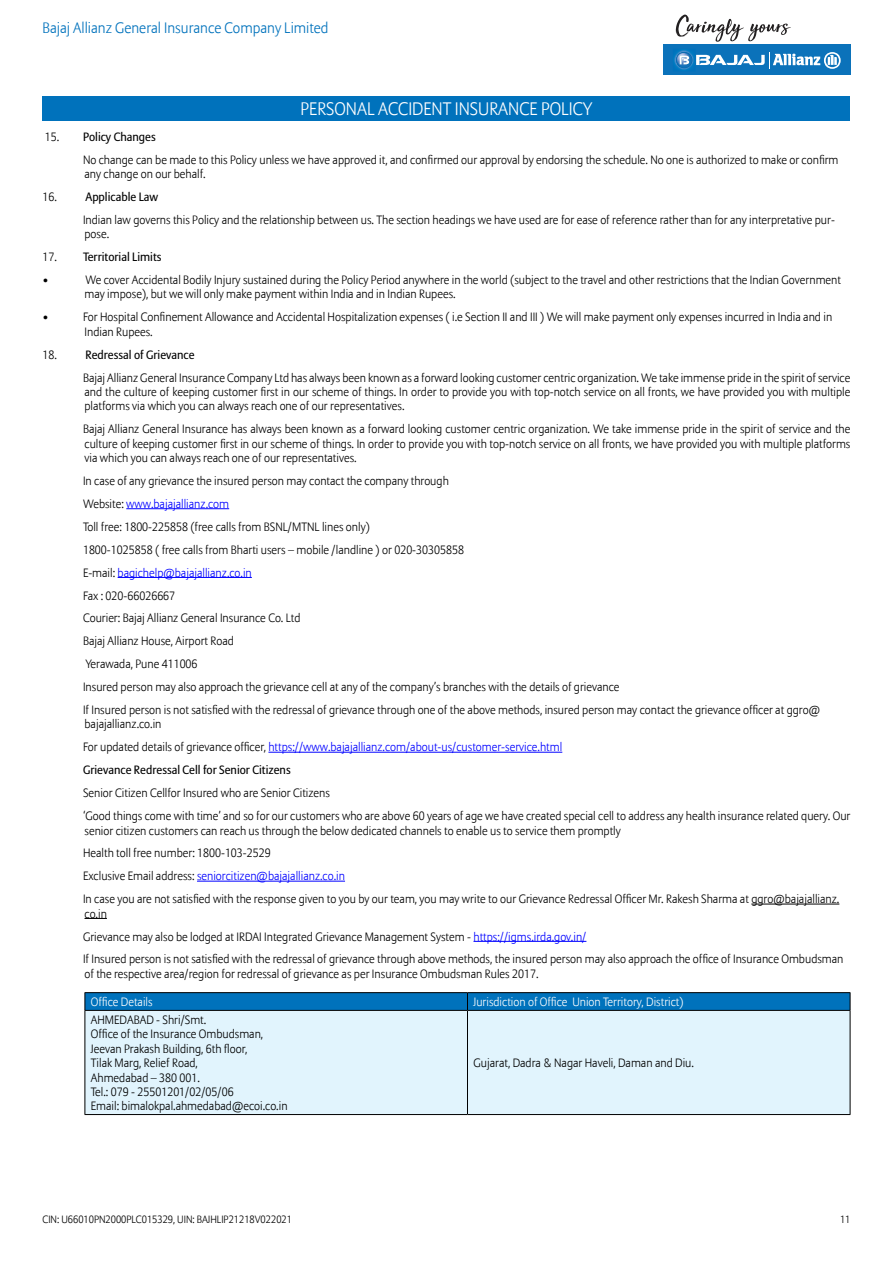
<style>
.page{position:relative;width:893px;height:1263px;background:#fff}
.page>*{position:absolute;margin:0;border:0;box-sizing:border-box;transform-origin:0 0}
.t1{font:300 18px "Allianz Sans";color:#fff}
.t2{font:300 15px "Allianz Sans";color:#0072bc}
.t3{font:300 12px/23px "Allianz Sans";color:#000}
.t4{font:300 12px/23px "Allianz Sans";color:#00f}
.t5{font:300 12px "Allianz Sans";color:#fff}
.t6{font:12px/23px "Allianz Sans";color:#000}
.t7{font:300 10.5px "Allianz Sans";color:#000}
.s1{font-weight:400}
.s2{font-weight:300}
.s3{color:#00f}
.s4{color:#000}
.s5{font-weight:400;color:#000}
</style>
<div class="page">
<div style="left:43px;top:96px;width:807px;height:24px;background:#0072bc"></div>
<div style="left:663px;top:45px;width:187px;height:30px;background:#0b72ba"></div>
<img style="left:673px;top:49px;width:22px;height:22px">
<svg style="left:675px;top:51px;width:166px;height:18px"></svg>
<svg style="left:676px;top:15px;width:115px;height:27px"></svg>
<hr style="left:126px;top:508px;width:103px;height:1px;background:#00f">
<hr style="left:118px;top:577px;width:134px;height:1px;background:#00f">
<hr style="left:268px;top:752px;width:294px;height:1px;background:#00f">
<hr style="left:197px;top:881px;width:148px;height:1px;background:#00f">
<hr style="left:751px;top:904px;width:88px;height:1px;background:#000">
<svg style="left:85px;top:918px;width:22px;height:1px"></svg>
<hr style="left:473px;top:941px;width:113px;height:1px;background:#00f">
<div style="left:86px;top:1011px;width:764px;height:103px;background:#e1f4fd"></div>
<hr style="left:85px;top:1011px;width:1px;height:103px;background:#000">
<hr style="left:467px;top:1011px;width:1px;height:103px;background:#000">
<hr style="left:850px;top:1011px;width:1px;height:103px;background:#000">
<hr style="left:85px;top:1114px;width:382px;height:1px;background:#000">
<hr style="left:467px;top:1114px;width:383px;height:1px;background:#000">
<hr style="left:85px;top:992px;width:382px;height:1px;background:#000">
<hr style="left:467px;top:992px;width:383px;height:1px;background:#000">
<svg style="left:85px;top:993px;width:766px;height:17px;background:#006fb8"></svg>
<hr style="left:85px;top:1010px;width:382px;height:1px;background:#000">
<hr style="left:467px;top:1010px;width:383px;height:1px;background:#000">
<p class="t2" style="left:43px;top:19px;width:288px">Bajaj Allianz General Insurance Company Limited</p>
<h1 class="t1" style="left:301px;top:98px;width:293px">Personal Accident Insurance Policy</h1>
<p class="t3" style="left:83px;top:126px;width:757px;text-indent:-38px">15. <span class="s1">Policy Changes<br></span>No change can be made to this Policy unless we have approved it, and confirmed our approval by endorsing the schedule. No one is authorized to make or confirm</p>
<p class="t3" style="left:85px;top:163px;width:123px">any change on our behalf.</p>
<p class="t3" style="left:83px;top:186px;width:753px;text-indent:-40px">16. <span class="s1">Applicable Law<br></span>Indian law governs this Policy and the relationship between us. The section headings we have used are for ease of reference rather than for any interpretative pur-</p>
<p class="t3" style="left:85px;top:223px;width:26px">pose.</p>
<p class="t6" style="left:43px;top:245px;width:121px"><span class="s2">17.</span> Territorial Limits <span class="s2">•</span></p>
<p class="t3" style="left:85px;top:273px;width:758px;line-height:14.4px">We cover Accidental Bodily Injury sustained during the Policy Period anywhere in the world (subject to the travel and other restrictions that the Indian Government may impose), but we will only make payment within India and in Indian Rupees.</p>
<p class="t3" style="left:43px;top:306px;width:8px">•</p>
<p class="t3" style="left:83px;top:310px;width:751px;line-height:14.4px">For Hospital Confinement Allowance and Accidental Hospitalization expenses ( i.e Section II and III ) We will make payment only expenses incurred in India and in<br>Indian Rupees.</p>
<p class="t3" style="left:83px;top:343px;width:769px;text-indent:-40px">18. <span class="s1">Redressal of Grievance<br></span>Bajaj Allianz General Insurance Company Ltd has always been known as a forward looking customer centric organization. We take immense pride in the spirit of service</p>
<p class="t3" style="left:85px;top:385px;width:767px;line-height:14.4px">and the culture of keeping customer first in our scheme of things. In order to provide you with top-notch service on all fronts, we have provided you with multiple platforms via which you can always reach one of our representatives.</p>
<p class="t3" style="left:83px;top:422px;width:769px;line-height:14.4px;text-align:justify">Bajaj Allianz General Insurance has always been known as a forward looking customer centric organization. We take immense pride in the spirit of service and the culture of keeping customer first in our scheme of things. In order to provide you with top-notch service on all fronts, we have provided you with multiple platforms via which you can always reach one of our representatives.</p>
<p class="t3" style="left:83px;top:470px;width:739px">In case of any grievance the insured person may contact the company through<br>Website: <span class="s3">www.bajajallianz.com<br></span>Toll free: 1800-225858 (free calls from BSNL/MTNL lines only)<br>1800-1025858 ( free calls from Bharti users – mobile /landline ) or 020-30305858<br>E-mail: <span class="s3">bagichelp@bajajallianz.co.in<br></span>Fax : 020-66026667<br>Courier: Bajaj Allianz General Insurance Co. Ltd<br>Bajaj Allianz House, Airport Road<br>Yerawada, Pune 411006<br>Insured person may also approach the grievance cell at any of the company’s branches with the details of grievance<br>If Insured person is not satisfied with the redressal of grievance through one of the above methods, insured person may contact the grievance officer at ggro@</p>
<p class="t4" style="left:83px;top:713px;width:481px"><span class="s4">bajajallianz.co.in<br>For updated details of grievance officer,</span> https://www.bajajallianz.com/about-us/customer-service.html<br><span class="s5">Grievance Redressal Cell for Senior Citizens</span></p>
<p class="t3" style="left:83px;top:782px;width:769px">Senior Citizen Cellfor Insured who are Senior Citizens<br>‘Good things come with time’ and so for our customers who are above 60 years of age we have created special cell to address any health insurance related query. Our</p>
<p class="t3" style="left:83px;top:819px;width:758px">senior citizen customers can reach us through the below dedicated channels to enable us to service them promptly<br>Health toll free number: 1800-103-2529<br>Exclusive Email address: <span class="s3">seniorcitizen@bajajallianz.co.in<br></span>In case you are not satisfied with the response given to you by our team, you may write to our Grievance Redressal Officer Mr. Rakesh Sharma at ggro@bajajallianz.</p>
<p class="t3" style="left:83px;top:902px;width:762px">co.in<br>Grievance may also be lodged at IRDAI Integrated Grievance Management System - <span class="s3">https://igms.irda.gov.in/<br></span>If Insured person is not satisfied with the redressal of grievance through above methods, the insured person may also approach the office of Insurance Ombudsman</p>
<p class="t3" style="left:85px;top:963px;width:455px">of the respective area/region for redressal of grievance as per Insurance Ombudsman Rules 2017.</p>
<p class="t5" style="left:91px;top:995px;width:63px">Office Details</p>
<p class="t5" style="left:473px;top:995px;width:212px">Jurisdiction of Office Union Territory, District)</p>
<p class="t3" style="left:91px;top:1013px;width:198px;line-height:14.4px">AHMEDABAD - Shri/Smt.<br>Office of the Insurance Ombudsman,<br>Jeevan Prakash Building, 6th floor,<br>Tilak Marg, Relief Road,<br>Ahmedabad – 380 001.<br>Tel.: 079 - 25501201/02/05/06<br>Email: bimalokpal.ahmedabad@ecoi.co.in</p>
<p class="t3" style="left:473px;top:1052px;width:222px">Gujarat, Dadra &amp; Nagar Haveli, Daman and Diu.</p>
<p class="t7" style="left:43px;top:1213px;width:251px">CIN: U66010PN2000PLC015329, UIN: BAJHLIP21218V022021</p>
<p class="t7" style="left:840px;top:1213px;width:12px">11</p>
</div>
